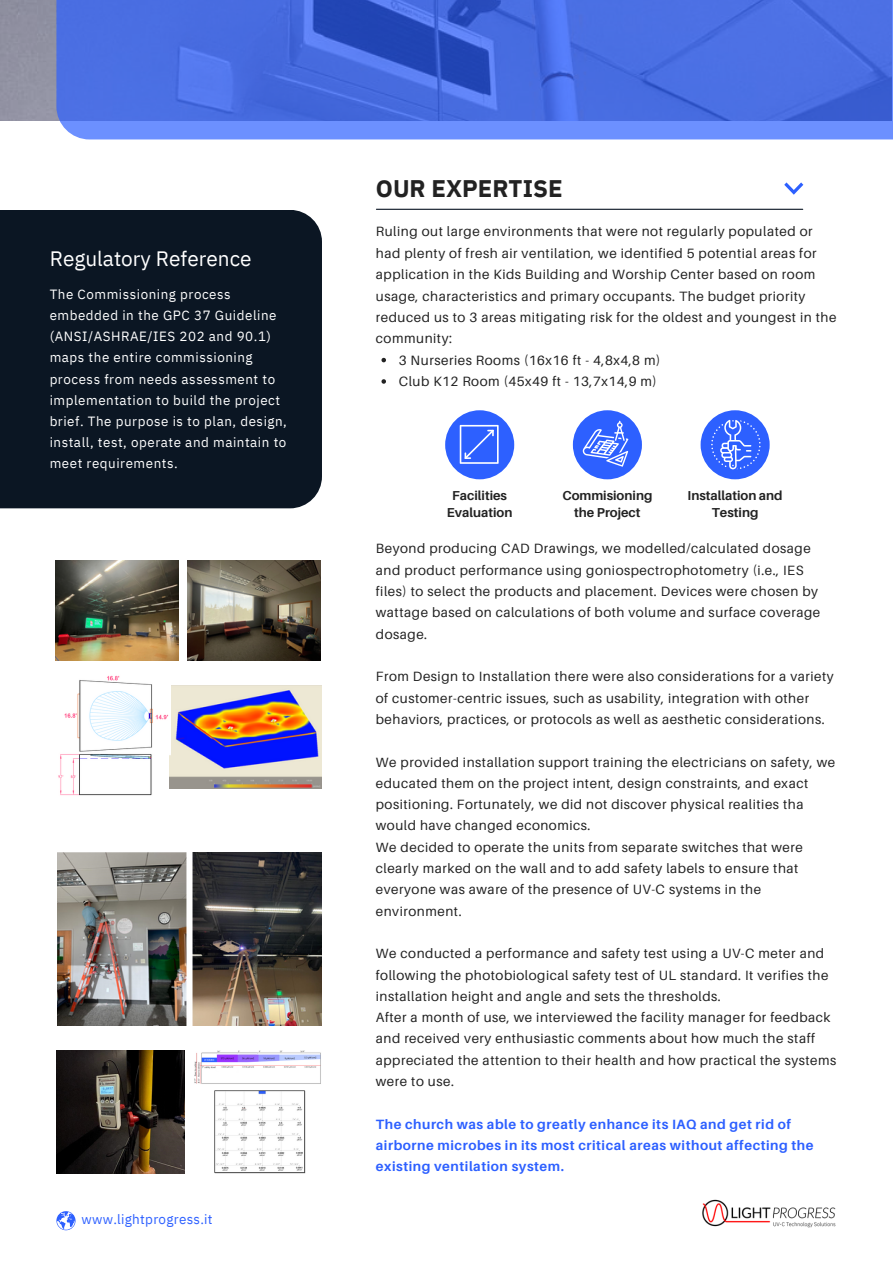
<style>
.page{position:relative;width:893px;height:1264px;background:#fff}
.page>*{position:absolute;margin:0;border:0;box-sizing:border-box;transform-origin:0 0}
.t1{font:700 24px "IBM Plex Sans";color:#222}
.t2{font:20.85px "IBM Plex Sans";color:#fff}
.t3{font:13.5px/21.3px "Aileron";letter-spacing:.04em;color:#222}
.t4{font:700 13.5px/21.3px "Aileron";letter-spacing:.04em;color:#2d60ff}
.t5{font:13.5px "IBM Plex Sans";letter-spacing:.02em;color:#2d60ff}
.t6{font:13.35px/21.1px "IBM Plex Sans";letter-spacing:.04em;color:#fff}
.t7{font:700 12.9px/17.7px "Aileron";color:#222;text-align:center}
</style>
<div class="page">
<img style="left:702px;top:1199px;width:134px;height:29px">
<div style="left:445px;top:410px;width:69px;height:69px;background:#2d60ff;border-radius:50%"></div>
<div style="left:573px;top:410px;width:69px;height:69px;background:#2d60ff;border-radius:50%"></div>
<div style="left:700px;top:410px;width:69px;height:69px;background:#2d60ff;border-radius:50%"></div>
<svg style="left:459px;top:425px;width:39px;height:39px"></svg>
<svg style="left:582px;top:421px;width:46px;height:45px"></svg>
<svg style="left:711px;top:420px;width:49px;height:49px"></svg>
<svg style="left:56px;top:1211px;width:20px;height:19px"></svg>
<svg style="left:56px;top:0;width:836px;height:139px;background:#4b6fe2"></svg>
<hr style="left:376px;top:209px;width:426px;height:1px;background:#0b1623">
<svg style="left:784px;top:182px;width:19px;height:13px"></svg>
<img style="left:170px;top:685px;width:151px;height:104px">
<img style="left:58px;top:675px;width:112px;height:121px">
<img style="left:56px;top:560px;width:122px;height:100px">
<img style="left:187px;top:560px;width:134px;height:100px">
<div style="left:0;top:210px;width:322px;height:298px;background:#0b1623"></div>
<img style="left:57px;top:852px;width:264px;height:173px">
<img style="left:56px;top:1050px;width:129px;height:123px">
<img style="left:194px;top:1050px;width:127px;height:34px">
<img style="left:214px;top:1090px;width:91px;height:83px">
<svg style="left:381px;top:358px;width:5px;height:4px"></svg>
<svg style="left:381px;top:379px;width:5px;height:5px"></svg>
<p class="t2" style="left:50px;top:245px;width:203px">Regulatory Reference</p>
<p class="t6" style="left:50px;top:283px;width:239px">The Commissioning process embedded in the GPC 37 Guideline (ANSI/ASHRAE/IES 202 and 90.1) maps the entire commissioning process from needs assessment to implementation to build the project brief. The purpose is to plan, design, install, test, operate and maintain to meet requirements.</p>
<p class="t5" style="left:81px;top:1209px;width:133px">www.lightprogress.it</p>
<p class="t1" style="left:376px;top:172px;width:188px">OUR EXPERTISE</p>
<p class="t3" style="left:376px;top:221px;width:462px">Ruling out large environments that were not regularly populated or had plenty of fresh air ventilation, we identified 5 potential areas for application in the Kids Building and Worship Center based on room usage, characteristics and primary occupants. The budget priority reduced us to 3 areas mitigating risk for the oldest and youngest in the community:</p>
<p class="t3" style="left:399px;top:349px;width:263px">3 Nurseries Rooms (16x16 ft - 4,8x4,8 m)</p>
<p class="t3" style="left:399px;top:370px;width:259px">Club K12 Room (45x49 ft - 13,7x14,9 m)</p>
<p class="t7" style="left:452px;top:486px;width:56px">Facilities</p>
<p class="t7" style="left:447px;top:503px;width:67px">Evaluation</p>
<p class="t7" style="left:562px;top:486px;width:91px">Commisioning the Project</p>
<p class="t7" style="left:687px;top:486px;width:96px">Installation and<br>Testing</p>
<p class="t3" style="left:376px;top:538px;width:446px">Beyond producing CAD Drawings, we modelled/calculated dosage and product performance using goniospectrophotometry (i.e., IES files) to select the products and placement. Devices were chosen by wattage based on calculations of both volume and surface coverage dosage.</p>
<p class="t3" style="left:376px;top:665px;width:459px">From Design to Installation there were also considerations for a variety of customer-centric issues, such as usability, integration with other behaviors, practices, or protocols as well as aesthetic considerations.</p>
<p class="t3" style="left:376px;top:751px;width:461px">We provided installation support training the electricians on safety, we educated them on the project intent, design constraints, and exact positioning. Fortunately, we did not discover physical realities tha would have changed economics.</p>
<p class="t3" style="left:376px;top:836px;width:428px">We decided to operate the units from separate switches that were clearly marked on the wall and to add safety labels to ensure that everyone was aware of the presence of UV-C systems in the environment.</p>
<p class="t3" style="left:376px;top:942px;width:454px">We conducted a performance and safety test using a UV-C meter and following the photobiological safety test of UL standard. It verifies the installation height and angle and sets the thresholds.</p>
<p class="t3" style="left:376px;top:1006px;width:462px">After a month of use, we interviewed the facility manager for feedback and received very enthusiastic comments about how much the staff appreciated the attention to their health and how practical the systems were to use.</p>
<p class="t4" style="left:376px;top:1113px;width:439px">The church was able to greatly enhance its IAQ and get rid of airborne microbes in its most critical areas without affecting the existing ventilation system.</p>
</div>
